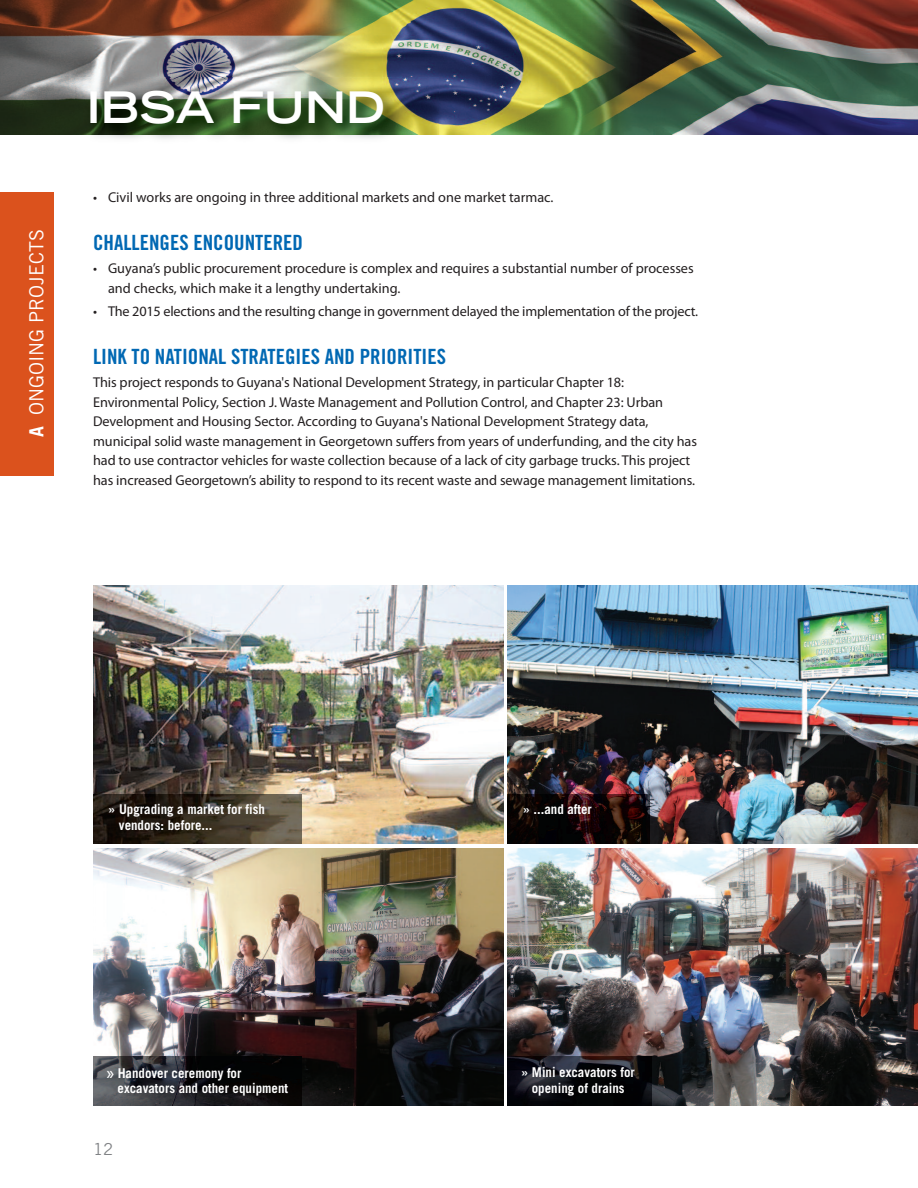
<style>
.page{position:relative;width:918px;height:1188px;background:#fff}
.page>*{position:absolute;margin:0;border:0;box-sizing:border-box;transform-origin:0 0}
.t1{font:700 expanded 43.5px "Trade Gothic LH";color:#fff}
.t2{font:21px "Trade Gothic Bold Cond Twenty";color:#0168b3}
.t3{font:19.5px "Trade Gothic";color:#fff}
.t4{font:16.5px "Trade Gothic";color:#808285}
.t5{font:14.25px/19.5px "Myriad Pro";letter-spacing:-.005em;color:#231f20}
.t6{font:700 13.5px/16.2px "Trade Gothic";color:#fff;scale:.96 1}
.s1{font-weight:700}
.s2{font-family:"Interstate";font-weight:400}
</style>
<div class="page">
<div style="left:0;top:192px;width:54px;height:284px;background:#db521d"></div>
<img style="left:93px;top:586px;width:410px;height:257px">
<img style="left:508px;top:586px;width:410px;height:257px">
<img style="left:93px;top:848px;width:410px;height:258px">
<img style="left:508px;top:848px;width:410px;height:258px">
<img style="left:93px;top:794px;width:208px;height:49px">
<img style="left:93px;top:1057px;width:209px;height:49px">
<img style="left:508px;top:794px;width:142px;height:49px">
<img style="left:508px;top:1057px;width:144px;height:49px">
<img style="left:0;top:0;width:918px;height:134px">
<img style="left:76px;top:78px;width:363px;height:61px">
<h3 class="t3" style="left:29px;top:437px;width:209px;rotate:-90deg"><span class="s1">A</span> ONGOING PROJECTS</h3>
<h1 class="t1" style="left:87px;top:91px;width:300px">IBSA FUND</h1>
<p class="t5" style="left:93px;top:189px;width:462px">• Civil works are ongoing in three additional markets and one market tarmac.</p>
<h2 class="t2" style="left:93px;top:234px;width:211px">CHALLENGES ENCOUNTERED</h2>
<p class="t5" style="left:108px;top:260px;width:587px;text-indent:-15px">• Guyana’s public procurement procedure is complex and requires a substantial number of processes and checks, which make it a lengthy undertaking.</p>
<p class="t5" style="left:93px;top:303px;width:607px">• The 2015 elections and the resulting change in government delayed the implementation of the project.</p>
<h2 class="t2" style="left:93px;top:348px;width:354px">LINK TO NATIONAL STRATEGIES AND PRIORITIES</h2>
<p class="t5" style="left:93px;top:374px;width:605px">This project responds to Guyana's National Development Strategy, in particular Chapter 18:<br>Environmental Policy, Section J. Waste Management and Pollution Control, and Chapter 23: Urban Development and Housing Sector. According to Guyana's National Development Strategy data, municipal solid waste management in Georgetown suffers from years of underfunding, and the city has had to use contractor vehicles for waste collection because of a lack of city garbage trucks. This project has increased Georgetown’s ability to respond to its recent waste and sewage management limitations.</p>
<p class="t6" style="left:119px;top:802px;width:154px;text-indent:-11px">» Upgrading a market for fish vendors: before...</p>
<p class="t6" style="left:523px;top:802px;width:73px">» ...and after</p>
<p class="t6" style="left:118px;top:1066px;width:179px;line-height:15.1px;text-indent:-11px"><span class="s2">»</span> Handover ceremony for excavators and other equipment</p>
<p class="t6" style="left:521px;top:1065px;width:120px;text-align:center">» Mini excavators for opening of drains</p>
<p class="t4" style="left:93px;top:1143px;width:22px">12</p>
</div>
